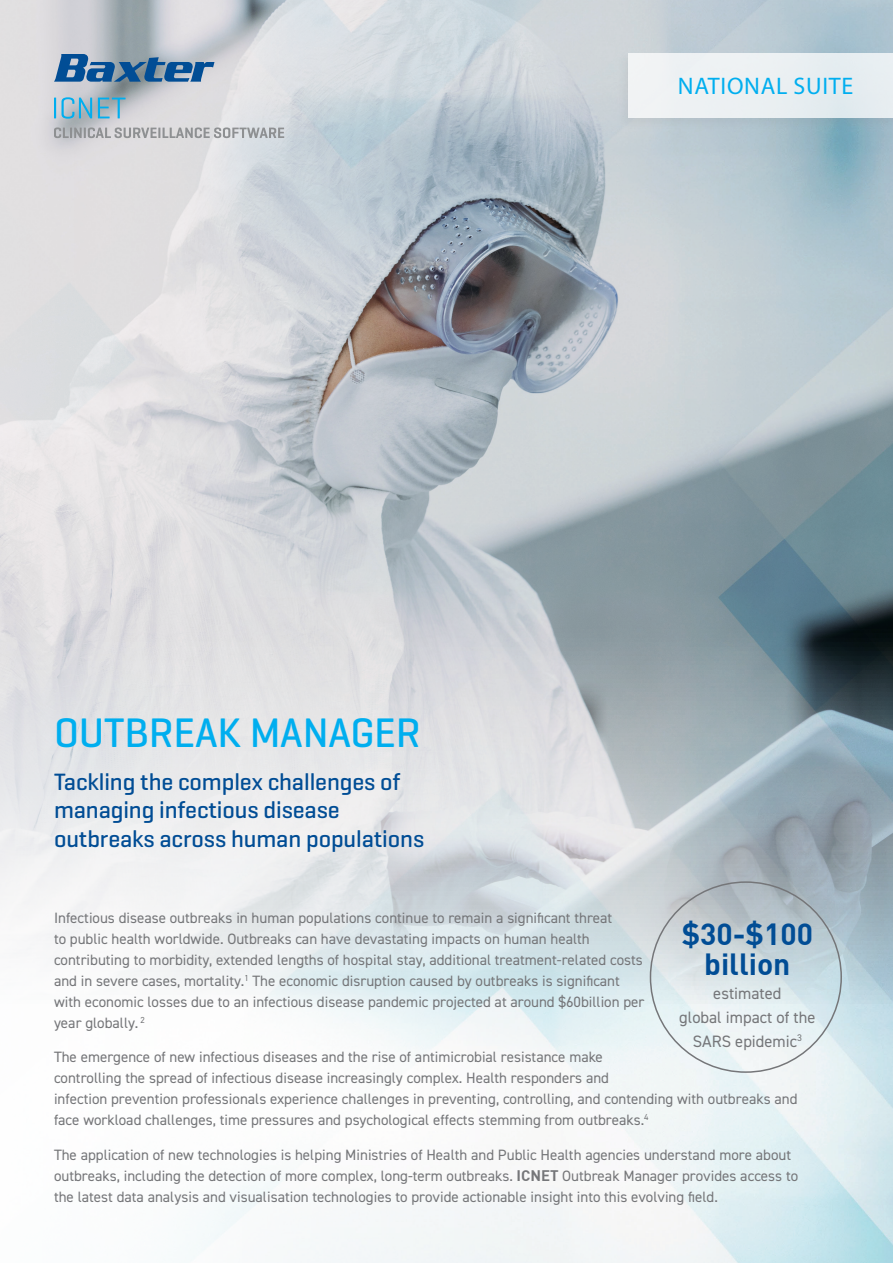
<style>
.page{position:relative;width:893px;height:1263px;background:#fff}
.page>*{position:absolute;margin:0;border:0;box-sizing:border-box;transform-origin:0 0}
.t1{font:500 42px "Geogrotesque";letter-spacing:-.005em;color:#00aeef}
.t2{font:30px/30px "DIN Bold";color:#014d95;text-align:center}
.t3{font:500 24px/28.8px "Geogrotesque";letter-spacing:-.005em;color:#014d95}
.t4{font:24px "Myriad Pro";letter-spacing:.03em;color:#00aeef}
.t5{font:16.5px/24px "DIN2014";color:#757679;text-align:center}
.t6{font:15px/21px "DIN2014";color:#757679}
.s1{font-family:"DIN Bold"}
</style>
<div class="page">
<img style="left:0;top:0;width:893px;height:1263px">
<svg style="left:54px;top:127px;width:230px;height:11px;background:#b6b8ba"></svg>
<hr style="left:54px;top:98px;width:2px;height:20px;background:#00aeef">
<svg style="left:62px;top:97px;width:30px;height:22px"></svg>
<svg style="left:98px;top:98px;width:28px;height:20px"></svg>
<svg style="left:54px;top:54px;width:160px;height:28px;background:#5a83a9"></svg>
<div style="left:617px;top:51px;width:276px;height:80px;background:#757679;opacity:.13"></div>
<div style="left:628px;top:53px;width:265px;height:65px;background:#ecf0f2"></div>
<p class="t1" style="left:54px;top:707px;width:368px">OUTBREAK MANAGER</p>
<p class="t3" style="left:54px;top:766px;width:372px">Tackling the complex challenges of managing infectious disease outbreaks across human populations</p>
<p class="t4" style="left:678px;top:72px;width:177px">NATIONAL SUITE</p>
<p class="t6" style="left:54px;top:907px;width:592px">Infectious disease outbreaks in human populations continue to remain a significant threat<br>to public health worldwide. Outbreaks can have devastating impacts on human health contributing to morbidity, extended lengths of hospital stay, additional treatment-related costs and in severe cases, mortality.<sup>1</sup> The economic disruption caused by outbreaks is significant with economic losses due to an infectious disease pandemic projected at around $60billion per year globally. <sup>2</sup></p>
<p class="t6" style="left:54px;top:1046px;width:745px">The emergence of new infectious diseases and the rise of antimicrobial resistance make<br>controlling the spread of infectious disease increasingly complex. Health responders and<br>infection prevention professionals experience challenges in preventing, controlling, and contending with outbreaks and face workload challenges, time pressures and psychological effects stemming from outbreaks.<sup>4</sup></p>
<p class="t6" style="left:54px;top:1144px;width:746px">The application of new technologies is helping Ministries of Health and Public Health agencies understand more about outbreaks, including the detection of more complex, long-term outbreaks. <span class="s1">ICNET</span> Outbreak Manager provides access to the latest data analysis and visualisation technologies to provide actionable insight into this evolving field.</p>
<p class="t2" style="left:682px;top:917px;width:133px">$30-$100 billion</p>
<p class="t5" style="left:679px;top:980px;width:138px">estimated<br>global impact of the<br>SARS epidemic<sup>3</sup></p>
</div>
